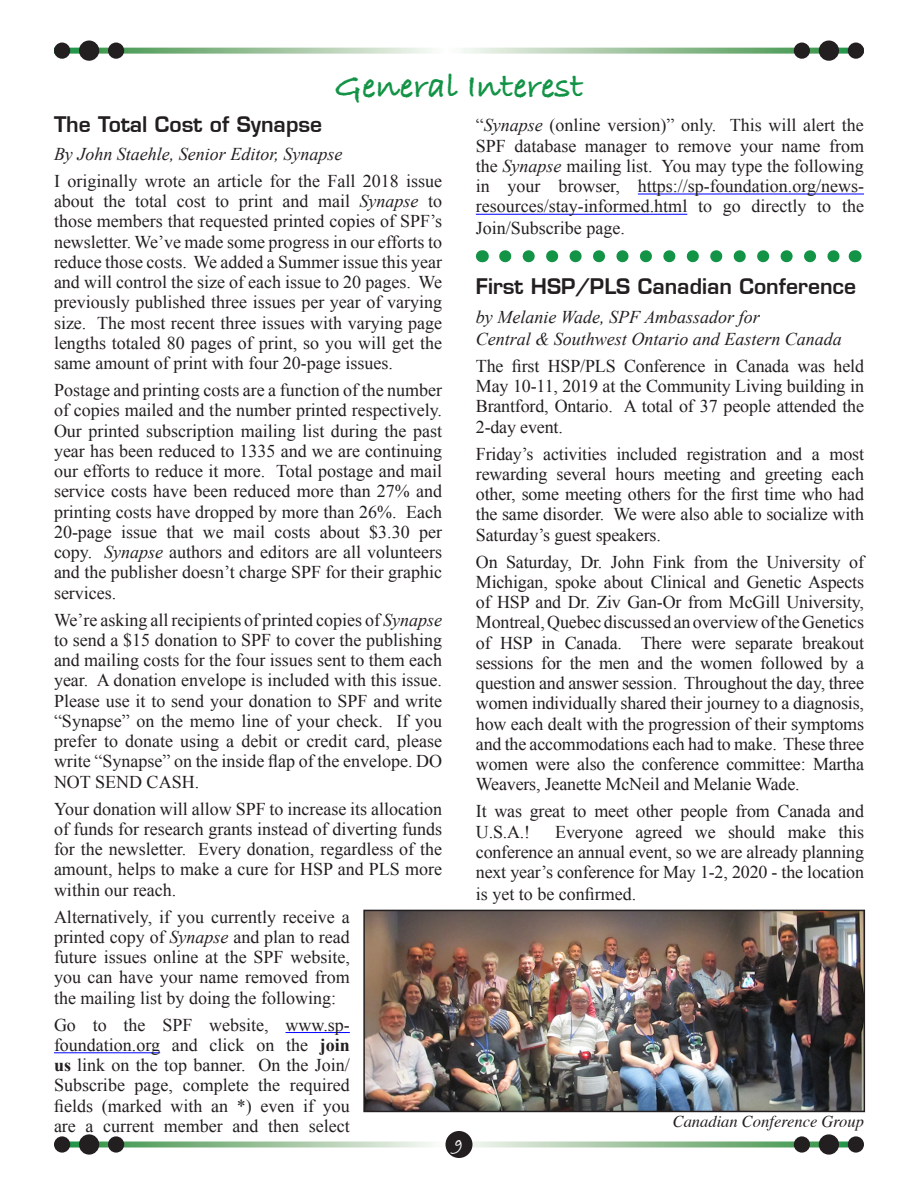
<style>
.page{position:relative;width:918px;height:1188px;background:#fff}
.page>*{position:absolute;margin:0;border:0;box-sizing:border-box;transform-origin:0 0}
.t1{font:36px "Bradley Hand ITCTT Bold";color:#139346}
.Normal__Web__wrd_5{font:600 21px "Eurostile LT";color:#231f20}
.Normal_wrd_73{font:600 21px "Eurostile LT";color:#231f20}
.Normal_wrd_73-2{font:18px/20.2px "Times New Roman";color:#231f20;text-align:justify}
.Normal__Web__wrd_5-2{font:18px/20.2px "Times New Roman";letter-spacing:-.01em;color:#231f20;text-align:justify}
.Normal__Web__wrd_5-3{font:italic 18px "Times New Roman";color:#231f20}
.Normal_wrd_73-3{font:italic 18px "Times New Roman";color:#231f20}
.t2{font:italic 16.5px "Times";color:#231f20}
.t3{font:16.5px "Bradley Hand ITCTT Bold";color:#fff;scale:.9 1}
.s1{font-style:italic}
.s2{font-weight:700}
</style>
<div class="page">
<svg style="left:69px;top:1142px;width:780px;height:6px;background:#a4c8a6"></svg>
<div style="left:446px;top:1131px;width:26px;height:27px;background:#231f20;border-radius:50%"></div>
<div style="left:54px;top:1136px;width:16px;height:17px;background:#231f20;border-radius:50%"></div>
<div style="left:79px;top:1134px;width:20px;height:21px;background:#231f20;border-radius:50%"></div>
<div style="left:108px;top:1136px;width:16px;height:17px;background:#231f20;border-radius:50%"></div>
<div style="left:794px;top:1136px;width:16px;height:17px;background:#231f20;border-radius:50%"></div>
<div style="left:819px;top:1134px;width:20px;height:21px;background:#231f20;border-radius:50%"></div>
<div style="left:848px;top:1136px;width:16px;height:17px;background:#231f20;border-radius:50%"></div>
<svg style="left:70px;top:48px;width:778px;height:6px;background:#a6caa7"></svg>
<div style="left:54px;top:43px;width:16px;height:16px;background:#231f20;border-radius:50%"></div>
<div style="left:79px;top:40px;width:20px;height:21px;background:#231f20;border-radius:50%"></div>
<div style="left:108px;top:43px;width:16px;height:16px;background:#231f20;border-radius:50%"></div>
<div style="left:794px;top:43px;width:16px;height:16px;background:#231f20;border-radius:50%"></div>
<div style="left:819px;top:40px;width:20px;height:21px;background:#231f20;border-radius:50%"></div>
<div style="left:848px;top:43px;width:16px;height:16px;background:#231f20;border-radius:50%"></div>
<hr style="left:286px;top:1032px;width:64px;height:1px;background:#00f">
<hr style="left:54px;top:1052px;width:106px;height:1px;background:#00f">
<hr style="left:638px;top:194px;width:226px;height:1px;background:#00f">
<hr style="left:476px;top:214px;width:211px;height:1px;background:#00f">
<svg style="left:505px;top:250px;width:335px;height:12px"></svg>
<svg style="left:482px;top:250px;width:1px;height:12px"></svg>
<svg style="left:855px;top:250px;width:1px;height:12px"></svg>
<img style="left:366px;top:913px;width:496px;height:196px">
<div style="left:363px;top:910px;width:502px;height:202px;border:2px solid #231f20"></div>
<p class="t1" style="left:334px;top:66px;width:251px">General Interest</p>
<p class="Normal_wrd_73" style="left:54px;top:112px;width:270px">The Total Cost of Synapse</p>
<p class="Normal_wrd_73-3" style="left:54px;top:141px;width:290px">By John Staehle, Senior Editor, Synapse</p>
<p class="Normal_wrd_73-2" style="left:54px;top:170px;width:390px">I originally wrote an article for the Fall 2018 issue about the total cost to print and mail <span class="s1">Synapse</span> to those members that requested printed copies of SPF’s newsletter. We’ve made some progress in our efforts to reduce those costs. We added a Summer issue this year and will control the size of each issue to 20 pages. We previously published three issues per year of varying size. The most recent three issues with varying page lengths totaled 80 pages of print, so you will get the same amount of print with four 20-page issues.</p>
<p class="Normal_wrd_73-2" style="left:54px;top:380px;width:390px">Postage and printing costs are a function of the number of copies mailed and the number printed respectively.<br>Our printed subscription mailing list during the past year has been reduced to 1335 and we are continuing our efforts to reduce it more. Total postage and mail service costs have been reduced more than 27% and printing costs have dropped by more than 26%. Each 20-page issue that we mail costs about $3.30 per copy. <span class="s1">Synapse</span> authors and editors are all volunteers and the publisher doesn’t charge SPF for their graphic services.</p>
<p class="Normal_wrd_73-2" style="left:54px;top:609px;width:390px">We’re asking all recipients of printed copies of <span class="s1">Synapse </span>to send a $15 donation to SPF to cover the publishing and mailing costs for the four issues sent to them each year. A donation envelope is included with this issue.<br>Please use it to send your donation to SPF and write “Synapse” on the memo line of your check. If you prefer to donate using a debit or credit card, please write “Synapse” on the inside flap of the envelope. DO NOT SEND CASH.</p>
<p class="Normal_wrd_73-2" style="left:54px;top:798px;width:390px">Your donation will allow SPF to increase its allocation of funds for research grants instead of diverting funds for the newsletter. Every donation, regardless of the amount, helps to make a cure for HSP and PLS more within our reach.</p>
<p class="Normal_wrd_73-2" style="left:54px;top:906px;width:297px">Alternatively, if you currently receive a printed copy of <span class="s1">Synapse</span> and plan to read future issues online at the SPF website, you can have your name removed from the mailing list by doing the following:</p>
<p class="Normal_wrd_73-2" style="left:54px;top:1014px;width:297px">Go to the SPF website, www.sp&shy;foundation.org and click on the <span class="s2">join us</span> link on the top banner. On the Join/ Subscribe page, complete the required fields (marked with an *) even if you are a current member and then select</p>
<p class="t3" style="left:455px;top:1135px;width:10px">9</p>
<p class="Normal_wrd_73-2" style="left:476px;top:115px;width:390px">“<span class="s1">Synapse</span> (online version)” only. This will alert the SPF database manager to remove your name from the <span class="s1">Synapse</span> mailing list. You may type the following in your browser, https://sp-foundation.org/news&shy;resources/stay-informed.html to go directly to the Join/Subscribe page.</p>
<p class="Normal__Web__wrd_5" style="left:476px;top:273px;width:382px">First HSP/PLS Canadian Conference</p>
<p class="Normal__Web__wrd_5-3" style="left:476px;top:305px;width:285px">by Melanie Wade, SPF Ambassador for</p>
<p class="Normal__Web__wrd_5-3" style="left:476px;top:326px;width:368px">Central &amp; Southwest Ontario and Eastern Canada</p>
<p class="Normal__Web__wrd_5-2" style="left:476px;top:355px;width:390px">The first HSP/PLS Conference in Canada was held May 10-11, 2019 at the Community Living building in Brantford, Ontario. A total of 37 people attended the 2-day event.</p>
<p class="Normal__Web__wrd_5-2" style="left:476px;top:443px;width:390px">Friday’s activities included registration and a most rewarding several hours meeting and greeting each other, some meeting others for the first time who had the same disorder. We were also able to socialize with Saturday’s guest speakers.</p>
<p class="Normal__Web__wrd_5-2" style="left:476px;top:551px;width:390px">On Saturday, Dr. John Fink from the University of Michigan, spoke about Clinical and Genetic Aspects of HSP and Dr. Ziv Gan-Or from McGill University, Montreal, Quebec discussed an overview of the Genetics of HSP in Canada. There were separate breakout sessions for the men and the women followed by a question and answer session. Throughout the day, three women individually shared their journey to a diagnosis, how each dealt with the progression of their symptoms and the accommodations each had to make. These three women were also the conference committee: Martha Weavers, Jeanette McNeil and Melanie Wade.</p>
<p class="Normal__Web__wrd_5-2" style="left:476px;top:801px;width:390px">It was great to meet other people from Canada and<br>U.S.A.!</p>
<p class="Normal__Web__wrd_5-2" style="left:476px;top:821px;width:390px;line-height:20.7px;text-indent:79px">Everyone agreed we should make this conference an annual event, so we are already planning next year’s conference for May 1-2, 2020 - the location is yet to be confirmed.</p>
<p class="t2" style="left:673px;top:1107px;width:193px">Canadian Conference Group</p>
</div>
